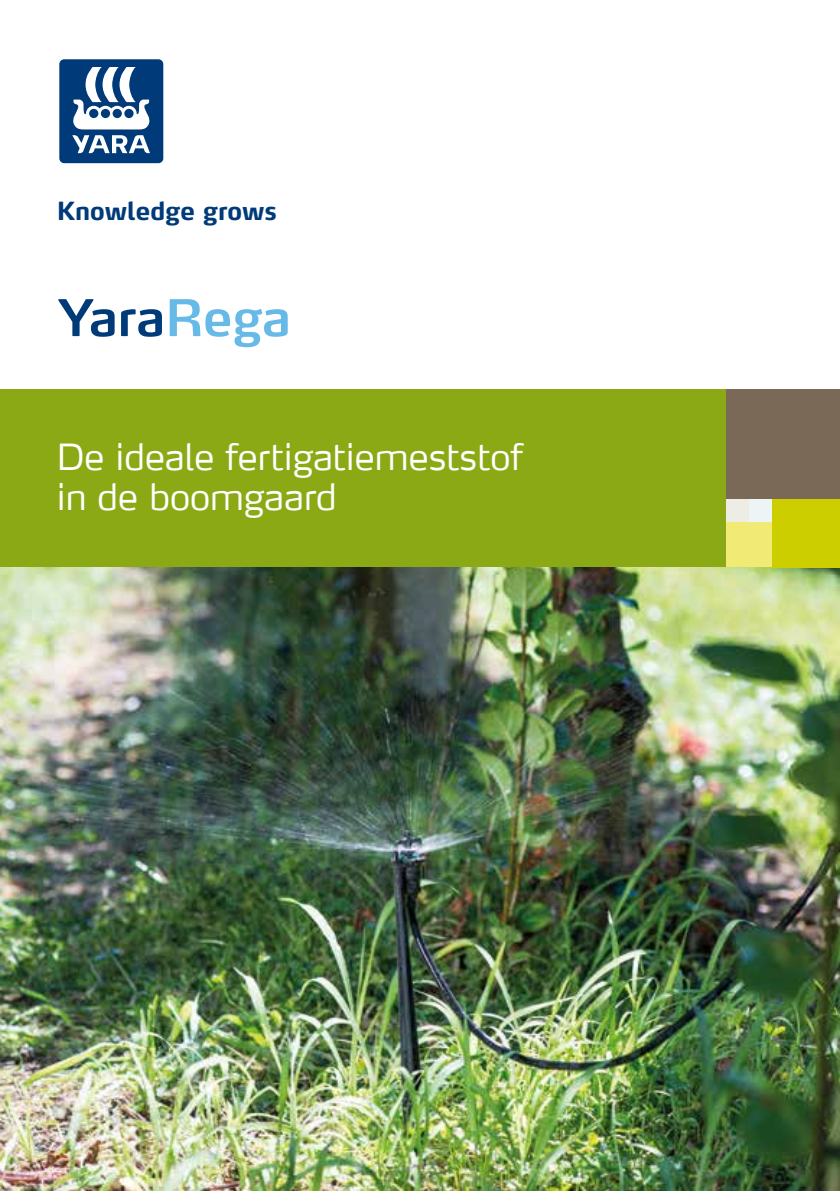
<style>
.page{position:relative;width:840px;height:1191px;background:#fff}
.page>*{position:absolute;margin:0;border:0;box-sizing:border-box;transform-origin:0 0}
.t1{font:600 50px "Yara Max LF";color:#003a78}
.t2{font:300 36px/40px "Yara Max LF";color:#fff}
.t3{font:700 24.8px "Yara Max LF";color:#003a78}
.s1{color:#67b9e8}
</style>
<div class="page">
<svg style="left:57px;top:57px;width:109px;height:109px"></svg>
<div style="left:59px;top:59px;width:104px;height:104px;background:#003a78;border-radius:5px"></div>
<svg style="left:72px;top:67px;width:78px;height:86px"></svg>
<img style="left:0;top:567px;width:839px;height:624px">
<div style="left:0;top:389px;width:726px;height:178px;background:#8ba915"></div>
<div style="left:771px;top:499px;width:68px;height:68px;background:#cdce00"></div>
<div style="left:726px;top:389px;width:113px;height:110px;background:#796956"></div>
<div style="left:726px;top:522px;width:45px;height:45px;background:#f1ea75"></div>
<div style="left:748px;top:499px;width:23px;height:23px;background:#edf4f5"></div>
<div style="left:726px;top:499px;width:22px;height:23px;background:#edece5"></div>
<p class="t3" style="left:57px;top:195px;width:221px">Knowledge grows</p>
<h1 class="t1" style="left:58px;top:286px;width:234px">Yara<span class="s1">Rega</span></h1>
<p class="t2" style="left:57px;top:436px;width:467px">De ideale fertigatiemeststof in de boomgaard</p>
</div>
